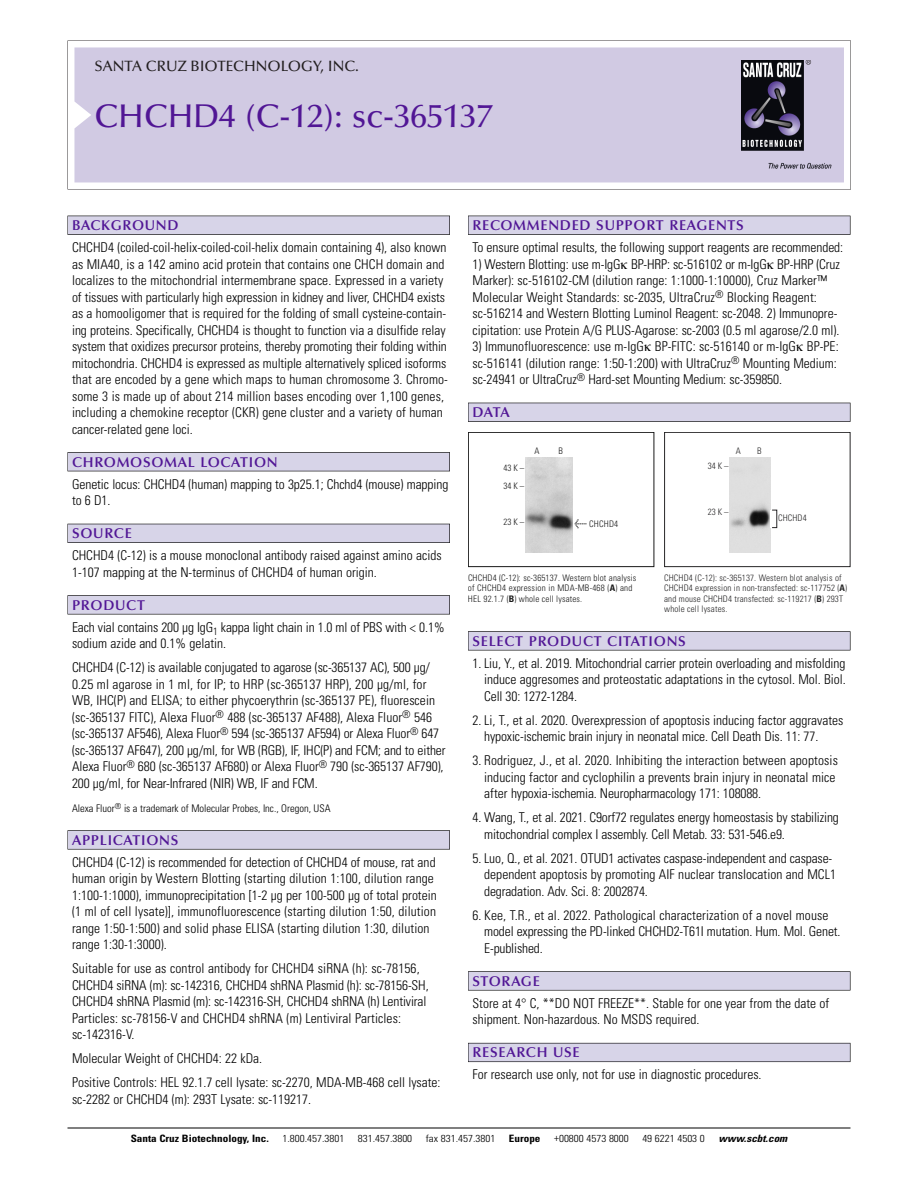
<style>
.page{position:relative;width:918px;height:1188px;background:#fff}
.page>*{position:absolute;margin:0;border:0;box-sizing:border-box;transform-origin:0 0}
.t1{font:500 33px "Optima";color:#511695}
.t2{font:500 15px "Optima";color:#231f20}
.t3{font:600 14.25px "Optima";letter-spacing:.05em;color:#511695}
.t4{font:300 condensed 13.5px/16.5px "Univers";color:#000}
.t5{font:300 condensed 10.5px "Univers";color:#000}
.t6{font:300 condensed 10.2px "Univers";color:#000;scale:1.1 1}
.t7{font:700 condensed 10.2px "Univers";color:#000;scale:1.1 1}
.t8{font:italic 700 condensed 10.2px "Univers";color:#000;scale:1.1 1}
.t9{font:300 condensed 9px/10.5px "Univers";letter-spacing:.015em;color:#272627}
.t10{font:300 condensed 9px/10.5px "Univers";letter-spacing:.015em;color:#191919}
.s1{font-family:"Meta Plus";font-weight:400;font-stretch:normal;font-size:10.5px}
.s2{font-weight:700}
</style>
<div class="page">
<svg style="left:68px;top:40px;width:783px;height:149px"></svg>
<div style="left:74px;top:47px;width:770px;height:135px;background:#d1cae3"></div>
<img style="left:741px;top:60px;width:90px;height:108px">
<div style="left:68px;top:216px;width:382px;height:19px;background:#535256"></div>
<div style="left:68px;top:216px;width:381px;height:18px;background:#d7d4e8"></div>
<div style="left:68px;top:452px;width:382px;height:19px;background:#515155"></div>
<div style="left:68px;top:453px;width:381px;height:18px;background:#d7d4e8"></div>
<div style="left:68px;top:524px;width:382px;height:19px;background:#515057"></div>
<div style="left:68px;top:524px;width:381px;height:18px;background:#d7d4e8"></div>
<div style="left:68px;top:595px;width:382px;height:19px;background:#575659"></div>
<div style="left:68px;top:596px;width:381px;height:18px;background:#d7d4e8"></div>
<svg style="left:68px;top:830px;width:382px;height:20px"></svg>
<div style="left:68px;top:831px;width:381px;height:18px;background:#d7d4e8"></div>
<div style="left:468px;top:216px;width:382px;height:19px;background:#535256"></div>
<div style="left:468px;top:216px;width:382px;height:18px;background:#d7d4e8"></div>
<div style="left:468px;top:403px;width:382px;height:19px;background:#525156"></div>
<div style="left:468px;top:403px;width:382px;height:18px;background:#d7d4e8"></div>
<div style="left:468px;top:631px;width:382px;height:19px;background:#575659"></div>
<div style="left:468px;top:632px;width:382px;height:18px;background:#d7d4e8"></div>
<svg style="left:468px;top:971px;width:382px;height:20px"></svg>
<div style="left:468px;top:972px;width:382px;height:18px;background:#d7d4e8"></div>
<div style="left:468px;top:1043px;width:382px;height:19px;background:#64626c"></div>
<div style="left:468px;top:1043px;width:382px;height:18px;background:#d7d4e8"></div>
<hr style="left:68px;top:1128px;width:782px;height:1px;background:#000">
<div style="left:468px;top:432px;width:186px;height:135px;border:1px solid #191919"></div>
<img style="left:525px;top:457px;width:47px;height:95px">
<div style="left:664px;top:432px;width:186px;height:135px;border:1px solid #272627"></div>
<img style="left:730px;top:457px;width:40px;height:95px">
<div style="left:772px;top:510px;width:5px;height:18px;border:1px solid #272627"></div>
<p class="t2" style="left:94px;top:60px;width:266px">SANTA CRUZ BIOTECHNOLOGY, INC.</p>
<p class="t1" style="left:94px;top:102px;width:400px">CHCHD4 (C-12): sc-365137</p>
<p class="t3" style="left:72px;top:219px;width:108px">BACKGROUND</p>
<p class="t4" style="left:72px;top:240px;width:377px">CHCHD4 (coiled-coil-helix-coiled-coil-helix domain containing 4), also known as MIA40, is a 142 amino acid protein that contains one CHCH domain and localizes to the mitochondrial intermembrane space. Expressed in a variety of tissues with particularly high expression in kidney and liver, CHCHD4 exists as a homooligomer that is required for the folding of small cysteine-contain&shy;ing proteins. Specifically, CHCHD4 is thought to function via a disulfide relay system that oxidizes precursor proteins, thereby promoting their folding within mitochondria. CHCHD4 is expressed as multiple alternatively spliced isoforms that are encoded by a gene which maps to human chromosome 3. Chromo&shy;some 3 is made up of about 214 million bases encoding over 1,100 genes, including a chemokine receptor (CKR) gene cluster and a variety of human cancer-related gene loci.</p>
<p class="t3" style="left:72px;top:456px;width:207px">CHROMOSOMAL LOCATION</p>
<p class="t4" style="left:72px;top:477px;width:378px">Genetic locus: CHCHD4 (human) mapping to 3p25.1; Chchd4 (mouse) mapping to 6 D1.</p>
<p class="t3" style="left:72px;top:527px;width:61px">SOURCE</p>
<p class="t4" style="left:72px;top:549px;width:371px">CHCHD4 (C-12) is a mouse monoclonal antibody raised against amino acids<br>1-107 mapping at the N-terminus of CHCHD4 of human origin.</p>
<p class="t3" style="left:72px;top:599px;width:74px">PRODUCT</p>
<p class="t4" style="left:72px;top:620px;width:374px">Each vial contains 200 µg IgG<sub>1</sub> kappa light chain in 1.0 ml of PBS with &lt; 0.1% sodium azide and 0.1% gelatin.</p>
<p class="t4" style="left:72px;top:661px;width:375px">CHCHD4 (C-12) is available conjugated to agarose (sc-365137 AC), 500 µg/ 0.25 ml agarose in 1 ml, for IP; to HRP (sc-365137 HRP), 200 µg/ml, for WB, IHC(P) and ELISA; to either phycoerythrin (sc-365137 PE), fluorescein (sc-365137 FITC), Alexa Fluor<sup>®</sup> 488 (sc-365137 AF488), Alexa Fluor<sup>®</sup> 546 (sc-365137 AF546), Alexa Fluor<sup>®</sup> 594 (sc-365137 AF594) or Alexa Fluor<sup>®</sup> 647 (sc-365137 AF647), 200 µg/ml, for WB (RGB), IF, IHC(P) and FCM; and to either Alexa Fluor<sup>®</sup> 680 (sc-365137 AF680) or Alexa Fluor<sup>®</sup> 790 (sc-365137 AF790), 200 µg/ml, for Near-Infrared (NIR) WB, IF and FCM.</p>
<p class="t5" style="left:72px;top:804px;width:260px">Alexa Fluor<sup>®</sup> is a trademark of Molecular Probes, Inc., Oregon, USA</p>
<p class="t3" style="left:72px;top:834px;width:108px">APPLICATIONS</p>
<p class="t4" style="left:72px;top:855px;width:366px">CHCHD4 (C-12) is recommended for detection of CHCHD4 of mouse, rat and human origin by Western Blotting (starting dilution 1:100, dilution range 1:100-1:1000), immunoprecipitation [1-2 µg per 100-500 µg of total protein (1 ml of cell lysate)], immunofluorescence (starting dilution 1:50, dilution range 1:50-1:500) and solid phase ELISA (starting dilution 1:30, dilution range 1:30-1:3000).</p>
<p class="t4" style="left:72px;top:962px;width:358px">Suitable for use as control antibody for CHCHD4 siRNA (h): sc-78156, CHCHD4 siRNA (m): sc-142316, CHCHD4 shRNA Plasmid (h): sc-78156-SH, CHCHD4 shRNA Plasmid (m): sc-142316-SH, CHCHD4 shRNA (h) Lentiviral Particles: sc-78156-V and CHCHD4 shRNA (m) Lentiviral Particles: sc-142316-V.</p>
<p class="t4" style="left:72px;top:1052px;width:192px">Molecular Weight of CHCHD4: 22 kDa.</p>
<p class="t4" style="left:72px;top:1076px;width:370px">Positive Controls: HEL 92.1.7 cell lysate: sc-2270, MDA-MB-468 cell lysate: sc-2282 or CHCHD4 (m): 293T Lysate: sc-119217.</p>
<p class="t3" style="left:473px;top:219px;width:273px">RECOMMENDED SUPPORT REAGENTS</p>
<p class="t4" style="left:473px;top:240px;width:372px">To ensure optimal results, the following support reagents are recommended:</p>
<p class="t4" style="left:473px;top:257px;width:369px">1) Western Blotting: use m-IgG BP-HRP: sc-516102 or m-IgG BP-HRP (Cruz Marker): sc-516102-CM (dilution range: 1:1000-1:10000), Cruz Marker™ Molecular Weight Standards: sc-2035, UltraCruz<sup>®</sup> Blocking Reagent: sc-516214 and Western Blotting Luminol Reagent: sc-2048. 2) Immunopre&shy;cipitation: use Protein A/G PLUS-Agarose: sc-2003 (0.5 ml agarose/2.0 ml).</p>
<p class="t4" style="left:473px;top:339px;width:368px">3) Immunofluorescence: use m-IgG BP-FITC: sc-516140 or m-IgG BP-PE: sc-516141 (dilution range: 1:50-1:200) with UltraCruz<sup>®</sup> Mounting Medium: sc-24941 or UltraCruz<sup>®</sup> Hard-set Mounting Medium: sc-359850.</p>
<p class="t3" style="left:473px;top:406px;width:39px">DATA</p>
<p class="t10" style="left:535px;top:446px;width:7px">A</p>
<p class="t10" style="left:559px;top:446px;width:6px">B</p>
<p class="t9" style="left:736px;top:446px;width:7px">A</p>
<p class="t9" style="left:757px;top:446px;width:6px">B</p>
<p class="t10" style="left:503px;top:460px;width:22px;line-height:17.4px">43K–<br>34K–</p>
<p class="t10" style="left:503px;top:518px;width:22px">23K–</p>
<p class="t10" style="left:574px;top:519px;width:45px"><span class="s1">&lt;</span> CHCHD4</p>
<p class="t9" style="left:708px;top:461px;width:22px">34K–</p>
<p class="t9" style="left:708px;top:508px;width:22px">23K–</p>
<p class="t9" style="left:778px;top:514px;width:30px">CHCHD4</p>
<p class="t10" style="left:468px;top:573px;width:170px">CHCHD4 (C-12): sc-365137. Western blot analysis of CHCHD4 expression in MDA-MB-468 (<span class="s2">A</span>) and<br>HEL 92.1.7 (<span class="s2">B</span>) whole cell lysates.</p>
<p class="t9" style="left:664px;top:573px;width:185px">CHCHD4 (C-12): sc-365137. Western blot analysis of CHCHD4 expression in non-transfected: sc-117752 (<span class="s2">A</span>) and mouse CHCHD4 transfected: sc-119217 (<span class="s2">B</span>) 293T whole cell lysates.</p>
<p class="t3" style="left:473px;top:635px;width:215px">SELECT PRODUCT CITATIONS</p>
<p class="t4" style="left:484px;top:656px;width:363px;text-align:justify;text-indent:-12px">1. Liu, Y., et al. 2019. Mitochondrial carrier protein overloading and misfolding induce aggresomes and proteostatic adaptations in the cytosol. Mol. Biol.<br>Cell 30: 1272-1284.</p>
<p class="t4" style="left:484px;top:713px;width:361px;text-indent:-12px">2. Li, T., et al. 2020. Overexpression of apoptosis inducing factor aggravates hypoxic-ischemic brain injury in neonatal mice. Cell Death Dis. 11: 77.</p>
<p class="t4" style="left:484px;top:754px;width:355px;text-indent:-12px">3. Rodriguez, J., et al. 2020. Inhibiting the interaction between apoptosis inducing factor and cyclophilin a prevents brain injury in neonatal mice after hypoxia-ischemia. Neuropharmacology 171: 108088.</p>
<p class="t4" style="left:484px;top:811px;width:356px;text-indent:-12px">4. Wang, T., et al. 2021. C9orf72 regulates energy homeostasis by stabilizing mitochondrial complex I assembly. Cell Metab. 33: 531-546.e9.</p>
<p class="t4" style="left:484px;top:851px;width:353px;text-indent:-12px">5. Luo, Q., et al. 2021. OTUD1 activates caspase-independent and caspase&shy;dependent apoptosis by promoting AIF nuclear translocation and MCL1 degradation. Adv. Sci. 8: 2002874.</p>
<p class="t4" style="left:484px;top:908px;width:358px;text-indent:-12px">6. Kee, T.R., et al. 2022. Pathological characterization of a novel mouse model expressing the PD-linked CHCHD2-T61I mutation. Hum. Mol. Genet.<br>E-published.</p>
<p class="t3" style="left:473px;top:975px;width:69px">STORAGE</p>
<p class="t4" style="left:473px;top:996px;width:358px">Store at 4° C, **DO NOT FREEZE**. Stable for one year from the date of shipment. Non-hazardous. No MSDS required.</p>
<p class="t3" style="left:473px;top:1047px;width:109px">RESEARCH USE</p>
<p class="t4" style="left:473px;top:1068px;width:291px">For research use only, not for use in diagnostic procedures.</p>
<p class="t7" style="left:131px;top:1135px;width:127px">Santa Cruz Biotechnology, Inc.</p>
<p class="t6" style="left:282px;top:1135px;width:58px">1.800.457.3801</p>
<p class="t6" style="left:358px;top:1135px;width:51px">831.457.3800</p>
<p class="t6" style="left:426px;top:1135px;width:65px">fax 831.457.3801</p>
<p class="t7" style="left:509px;top:1135px;width:30px">Europe</p>
<p class="t6" style="left:554px;top:1135px;width:69px">+00800 4573 8000</p>
<p class="t6" style="left:642px;top:1135px;width:58px">49 6221 4503 0</p>
<p class="t8" style="left:719px;top:1135px;width:66px">www.scbt.com</p>
</div>
